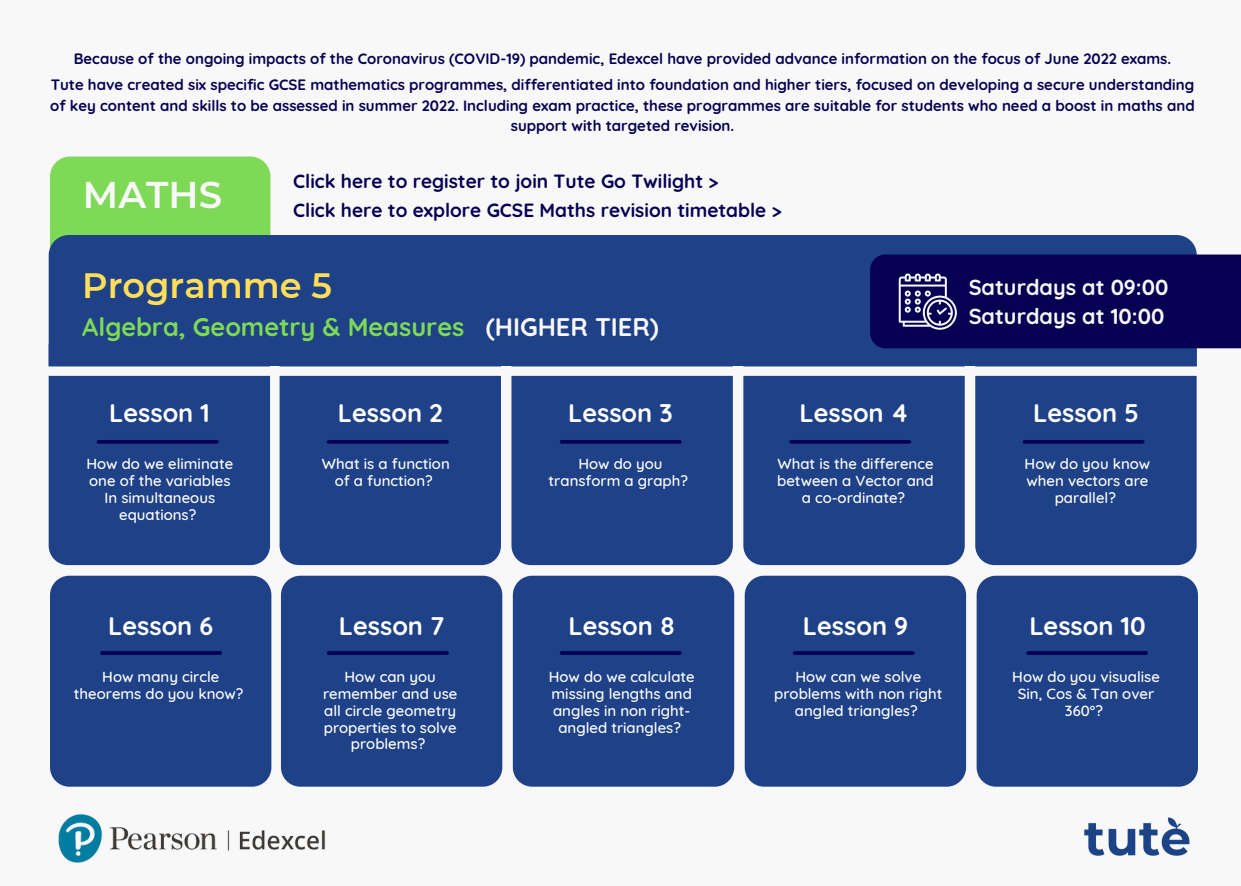
<style>
.page{position:relative;width:1241px;height:886px;background:#fff}
.page>*{position:absolute;margin:0;border:0;box-sizing:border-box;transform-origin:0 0}
.t1{font:600 37.12px "Montserrat";color:#f8f8f8}
.t2{font:600 35.12px "Montserrat";color:#ffde59}
.t3{font:700 25.38px "Quicksand";color:#fff}
.t4{font:700 25.38px "Quicksand";color:#7ed957}
.t5{font:700 21.62px "Quicksand";color:#f8f8f8}
.t6{font:700 19.12px "Quicksand";color:#070052}
.t7{font:500 15px/16.9px "Quicksand";color:#fff;text-align:center}
.t8{font:700 15px/20.6px "Quicksand";color:#070052;text-align:center}
.s1{color:#f8f8f8}
</style>
<div class="page">
<div style="left:0;top:0;width:1240px;height:886px;background:#f8f8f8"></div>
<div style="left:50px;top:157px;width:220px;height:202px;background:#7ed957;border-radius:20px"></div>
<div style="left:49px;top:235px;width:1147px;height:167px;background:#1e4187;border-radius:20px"></div>
<div style="left:0;top:366px;width:1240px;height:63px;background:#f8f8f8"></div>
<div style="left:279px;top:327px;width:222px;height:238px;background:#1e4187;border-radius:19px"></div>
<div style="left:49px;top:327px;width:221px;height:238px;background:#1e4187;border-radius:19px"></div>
<div style="left:743px;top:327px;width:221px;height:238px;background:#1e4187;border-radius:19px"></div>
<div style="left:511px;top:327px;width:221px;height:238px;background:#1e4187;border-radius:19px"></div>
<div style="left:975px;top:327px;width:221px;height:238px;background:#1e4187;border-radius:19px"></div>
<div style="left:281px;top:576px;width:221px;height:211px;background:#1e4187;border-radius:19px"></div>
<div style="left:50px;top:576px;width:221px;height:211px;background:#1e4187;border-radius:19px"></div>
<div style="left:744px;top:576px;width:222px;height:211px;background:#1e4187;border-radius:19px"></div>
<div style="left:513px;top:576px;width:221px;height:211px;background:#1e4187;border-radius:19px"></div>
<div style="left:976px;top:576px;width:221px;height:211px;background:#1e4187;border-radius:19px"></div>
<hr style="left:102px;top:651px;width:118px;height:4px;background:#070052">
<div style="left:40px;top:366px;width:1200px;height:10px;background:#f8f8f8"></div>
<div style="left:870px;top:255px;width:370px;height:93px;background:#070052"></div>
<hr style="left:329px;top:651px;width:118px;height:4px;background:#070052">
<hr style="left:561px;top:651px;width:118px;height:4px;background:#070052">
<hr style="left:794px;top:651px;width:118px;height:4px;background:#070052">
<hr style="left:1027px;top:651px;width:119px;height:4px;background:#070052">
<svg style="left:98px;top:440px;width:119px;height:4px"></svg>
<svg style="left:329px;top:440px;width:118px;height:4px"></svg>
<svg style="left:561px;top:440px;width:118px;height:4px"></svg>
<svg style="left:791px;top:440px;width:118px;height:4px"></svg>
<svg style="left:1024px;top:440px;width:118px;height:4px"></svg>
<img style="left:1084px;top:817px;width:106px;height:39px">
<img style="left:58px;top:814px;width:268px;height:49px">
<p class="t8" style="left:74px;top:48px;width:1098px">Because of the ongoing impacts of the Coronavirus (COVID-19) pandemic, Edexcel have provided advance information on the focus of June 2022 exams.</p>
<p class="t8" style="left:50px;top:74px;width:1145px">Tute have created six specific GCSE mathematics programmes, differentiated into foundation and higher tiers, focused on developing a secure understanding of key content and skills to be assessed in summer 2022. Including exam practice, these programmes are suitable for students who need a boost in maths and support with targeted revision.</p>
<p class="t1" style="left:83px;top:172px;width:141px">MATHS</p>
<p class="t6" style="left:293px;top:169px;width:427px">Click here to register to join Tute Go Twilight &gt;</p>
<p class="t6" style="left:293px;top:197px;width:490px">Click here to explore GCSE Maths revision timetable &gt;</p>
<p class="t2" style="left:82px;top:264px;width:251px">Programme 5</p>
<p class="t4" style="left:82px;top:310px;width:578px">Algebra, Geometry &amp; Measures <span class="s1">(HIGHER TIER)</span></p>
<p class="t5" style="left:968px;top:273px;width:201px">Saturdays at 09:00</p>
<p class="t5" style="left:968px;top:302px;width:197px">Saturdays at 10:00</p>
<p class="t3" style="left:109px;top:397px;width:102px">Lesson 1</p>
<p class="t3" style="left:338px;top:397px;width:106px">Lesson 2</p>
<p class="t3" style="left:568px;top:397px;width:106px">Lesson 3</p>
<p class="t3" style="left:799px;top:397px;width:111px">Lesson 4</p>
<p class="t3" style="left:1033px;top:397px;width:108px">Lesson 5</p>
<p class="t7" style="left:86px;top:455px;width:148px">How do we eliminate one of the variables<br>In simultaneous equations?</p>
<p class="t7" style="left:322px;top:455px;width:129px">What is a function of a function?</p>
<p class="t7" style="left:548px;top:455px;width:141px">How do you transform a graph?</p>
<p class="t7" style="left:777px;top:455px;width:158px">What is the difference between a Vector and a co-ordinate?</p>
<p class="t7" style="left:1024px;top:455px;width:127px">How do you know when vectors are parallel?</p>
<p class="t3" style="left:108px;top:609px;width:107px">Lesson 6</p>
<p class="t3" style="left:339px;top:609px;width:107px">Lesson 7</p>
<p class="t3" style="left:568px;top:609px;width:108px">Lesson 8</p>
<p class="t3" style="left:802px;top:609px;width:107px">Lesson 9</p>
<p class="t3" style="left:1029px;top:609px;width:118px">Lesson 10</p>
<p class="t7" style="left:74px;top:668px;width:171px">How many circle theorems do you know?</p>
<p class="t7" style="left:323px;top:668px;width:136px">How can you remember and use all circle geometry properties to solve problems?</p>
<p class="t7" style="left:549px;top:668px;width:147px">How do we calculate missing lengths and angles in non right&shy;angled triangles?</p>
<p class="t7" style="left:774px;top:668px;width:170px">How can we solve problems with non right angled triangles?</p>
<p class="t7" style="left:1012px;top:668px;width:149px">How do you visualise<br>Sin, Cos &amp; Tan over<br>360°?</p>
</div>
